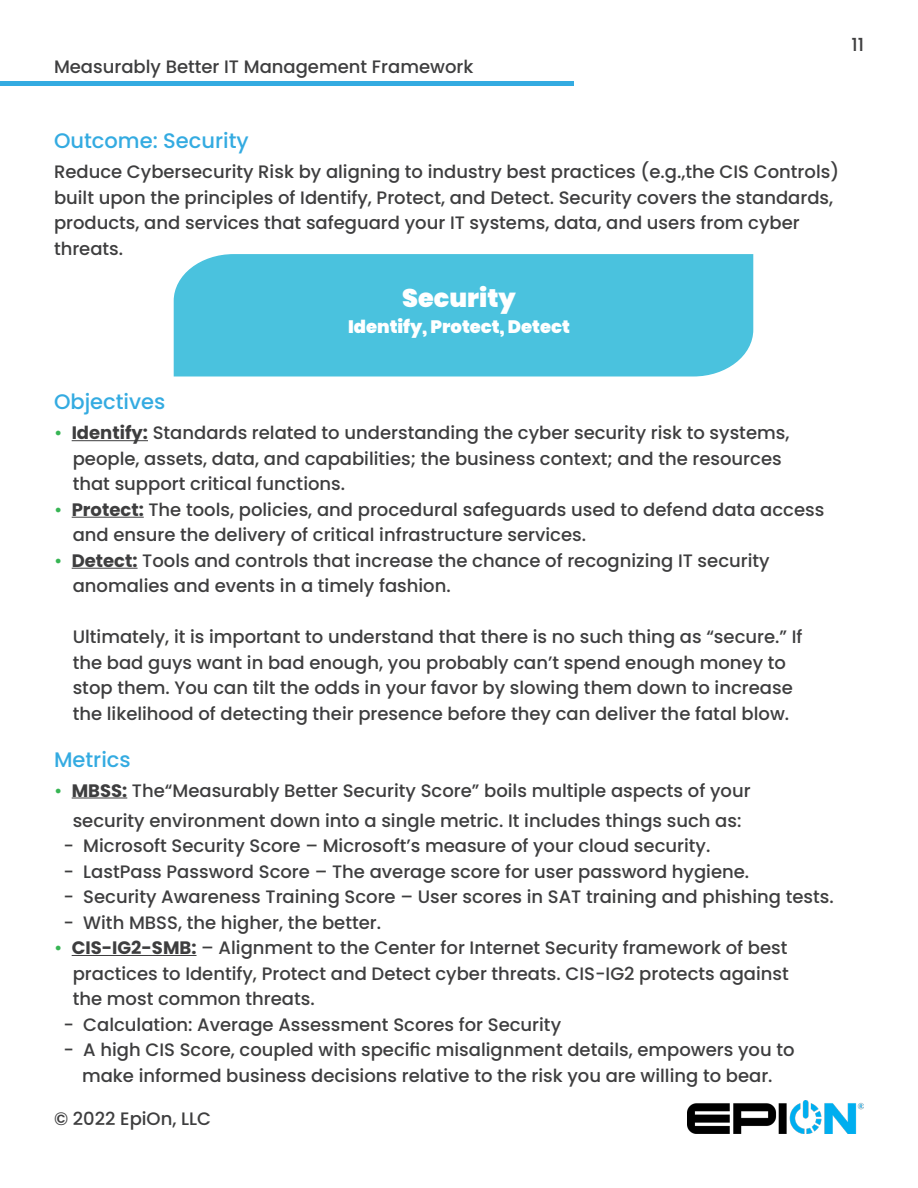
<style>
.page{position:relative;width:918px;height:1188px;background:#fff}
.page>*{position:absolute;margin:0;border:0;box-sizing:border-box;transform-origin:0 0}
.t1{font:900 25.5px "Poppins";color:#fff}
.t2{font:500 21px "Poppins";color:#34abe1}
.t3{font:500 18px/25.5px "Poppins";color:#3e3e3f}
.t4{font:900 18px "Poppins";color:#fff}
.s1{color:#37b554}
.s2{font-weight:700}
</style>
<div class="page">
<hr style="left:0;top:82px;width:573px;height:4px;background:#34abe1">
<hr style="left:72px;top:440px;width:76px;height:1px;background:#3e3e3f">
<hr style="left:72px;top:517px;width:72px;height:1px;background:#3e3e3f">
<hr style="left:72px;top:568px;width:66px;height:1px;background:#3e3e3f">
<hr style="left:72px;top:798px;width:55px;height:1px;background:#3e3e3f">
<hr style="left:72px;top:955px;width:125px;height:1px;background:#3e3e3f">
<div style="left:173px;top:254px;width:581px;height:123px;background:#4ac2de"></div>
<img style="left:687px;top:1100px;width:177px;height:34px">
<p class="t3" style="left:54px;top:54px;width:421px">Measurably Better IT Management Framework</p>
<p class="t3" style="left:851px;top:32px;width:14px">11</p>
<p class="t2" style="left:54px;top:129px;width:196px">Outcome: Security</p>
<p class="t3" style="left:54px;top:159px;width:787px">Reduce Cybersecurity Risk by aligning to industry best practices (e.g.,the CIS Controls) built upon the principles of Identify, Protect, and Detect. Security covers the standards, products, and services that safeguard your IT systems, data, and users from cyber threats.</p>
<p class="t1" style="left:402px;top:283px;width:115px">Security</p>
<p class="t4" style="left:348px;top:316px;width:223px">Identify, Protect, Detect</p>
<p class="t2" style="left:54px;top:390px;width:113px">Objectives</p>
<p class="t3" style="left:54px;top:420px;width:737px"><span class="s1">•</span> <span class="s2">Identify:</span> Standards related to understanding the cyber security risk to systems,</p>
<p class="t3" style="left:73px;top:446px;width:711px">people, assets, data, and capabilities; the business context; and the resources</p>
<p class="t3" style="left:73px;top:471px;width:274px">that support critical functions.</p>
<p class="t3" style="left:54px;top:497px;width:772px"><span class="s1">•</span> <span class="s2">Protect:</span> The tools, policies, and procedural safeguards used to defend data access</p>
<p class="t3" style="left:73px;top:522px;width:515px">and ensure the delivery of critical infrastructure services.</p>
<p class="t3" style="left:54px;top:548px;width:717px"><span class="s1">•</span> <span class="s2">Detect:</span> Tools and controls that increase the chance of recognizing IT security</p>
<p class="t3" style="left:73px;top:573px;width:380px">anomalies and events in a timely fashion.</p>
<p class="t3" style="left:73px;top:624px;width:731px">Ultimately, it is important to understand that there is no such thing as “secure.” If</p>
<p class="t3" style="left:73px;top:650px;width:715px">the bad guys want in bad enough, you probably can’t spend enough money to</p>
<p class="t3" style="left:73px;top:675px;width:722px">stop them. You can tilt the odds in your favor by slowing them down to increase</p>
<p class="t3" style="left:73px;top:701px;width:718px">the likelihood of detecting their presence before they can deliver the fatal blow.</p>
<p class="t2" style="left:54px;top:747px;width:78px">Metrics</p>
<p class="t3" style="left:54px;top:778px;width:698px"><span class="s1">•</span> <span class="s2">MBSS:</span> The“Measurably Better Security Score” boils multiple aspects of your</p>
<p class="t3" style="left:73px;top:808px;width:670px">security environment down into a single metric. It includes things such as:</p>
<p class="t3" style="left:63px;top:833px;width:649px">- Microsoft Security Score – Microsoft’s measure of your cloud security.</p>
<p class="t3" style="left:63px;top:859px;width:687px">- LastPass Password Score – The average score for user password hygiene.</p>
<p class="t3" style="left:63px;top:884px;width:772px">- Security Awareness Training Score – User scores in SAT training and phishing tests.</p>
<p class="t3" style="left:63px;top:910px;width:319px">- With MBSS, the higher, the better.</p>
<p class="t3" style="left:54px;top:935px;width:735px"><span class="s1">•</span> <span class="s2">CIS-IG2-SMB:</span> – Alignment to the Center for Internet Security framework of best</p>
<p class="t3" style="left:73px;top:961px;width:718px">practices to Identify, Protect and Detect cyber threats. CIS-IG2 protects against</p>
<p class="t3" style="left:73px;top:986px;width:244px">the most common threats.</p>
<p class="t3" style="left:63px;top:1012px;width:499px">- Calculation: Average Assessment Scores for Security</p>
<p class="t3" style="left:63px;top:1037px;width:733px">- A high CIS Score, coupled with specific misalignment details, empowers you to</p>
<p class="t3" style="left:82px;top:1063px;width:692px">make informed business decisions relative to the risk you are willing to bear.</p>
<p class="t3" style="left:54px;top:1106px;width:159px">© 2022 EpiOn, LLC</p>
</div>
